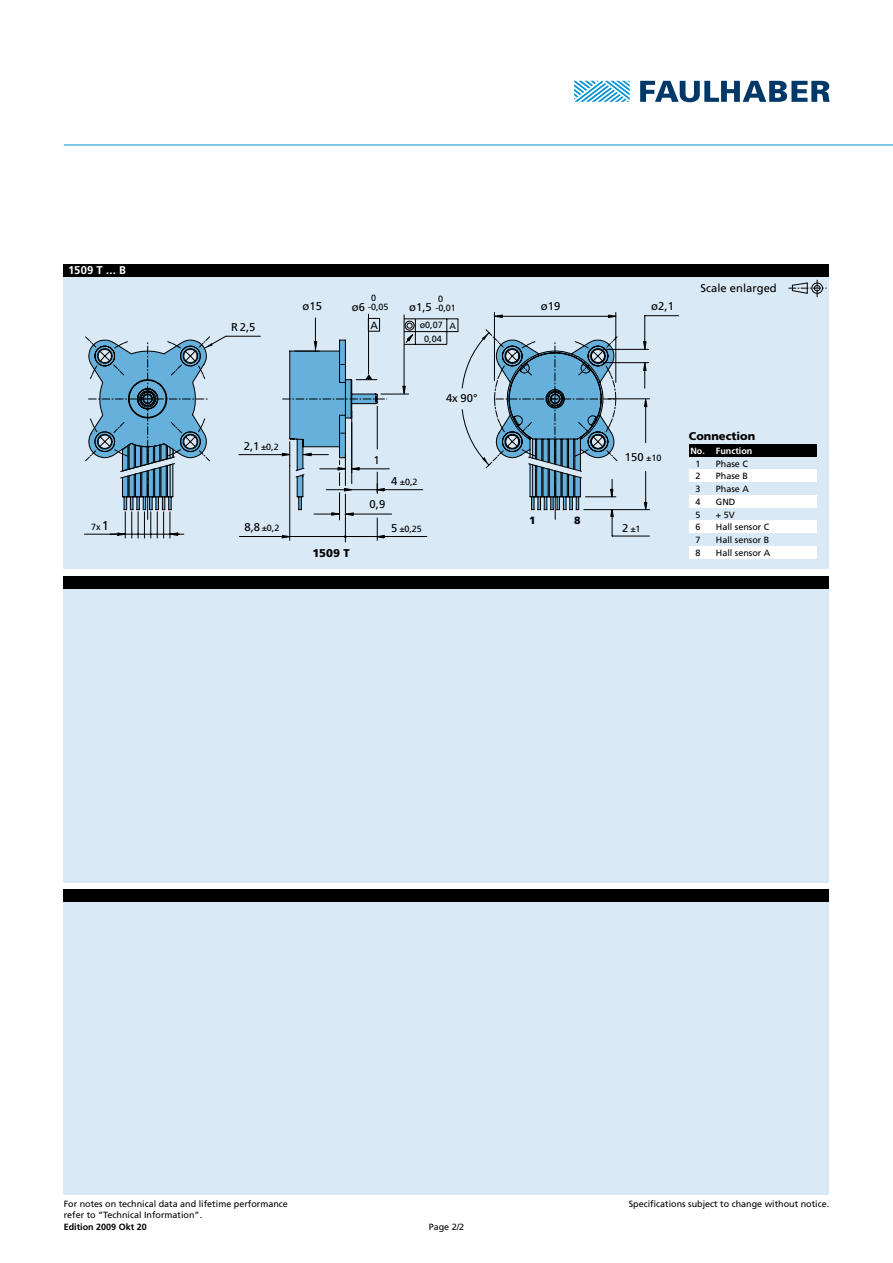
<style>
.page{position:relative;width:893px;height:1263px;background:#fff}
.page>*{position:absolute;margin:0;border:0;box-sizing:border-box;transform-origin:0 0}
.t1{font:12.75px "Frutiger LT";color:#000}
.t2{font:11.25px "Frutiger LT";color:#000}
.t3{font:900 11.25px "Frutiger LT";color:#000}
.t4{font:700 11.25px "Frutiger LT";color:#fff}
.t5{font:900 10.5px "Frutiger LT";color:#000}
.t6{font:10.5px "Frutiger";color:#000}
.t7{font:9px/8.2px "Frutiger LT";color:#000}
.t8{font:700 9px "Frutiger LT";color:#000}
.t9{font:700 9px "Frutiger LT";color:#fff}
.s1{font-size:11.25px}
.s2{font-size:9px}
</style>
<div class="page">
<svg style="left:574px;top:81px;width:56px;height:21px"></svg>
<svg style="left:640px;top:81px;width:190px;height:21px"></svg>
<hr style="left:64px;top:145px;width:829px;height:1px;background:#0092d0">
<div style="left:64px;top:275px;width:765px;height:294px;background:#dae9f6"></div>
<div style="left:64px;top:901px;width:765px;height:294px;background:#dae9f6"></div>
<div style="left:64px;top:589px;width:765px;height:293px;background:#dae9f6"></div>
<div style="left:64px;top:264px;width:765px;height:12px;background:#000"></div>
<div style="left:64px;top:889px;width:765px;height:12px;background:#000"></div>
<div style="left:64px;top:576px;width:765px;height:13px;background:#000"></div>
<svg style="left:788px;top:280px;width:39px;height:17px"></svg>
<div style="left:689px;top:546px;width:127px;height:13px;background:#fff"></div>
<div style="left:689px;top:520px;width:127px;height:13px;background:#fff"></div>
<div style="left:689px;top:495px;width:127px;height:13px;background:#fff"></div>
<div style="left:689px;top:469px;width:127px;height:13px;background:#fff"></div>
<div style="left:689px;top:444px;width:127px;height:13px;background:#000"></div>
<hr style="left:603px;top:362px;width:46px;height:1px;background:#000">
<hr style="left:603px;top:349px;width:46px;height:1px;background:#000">
<hr style="left:645px;top:315px;width:34px;height:1px;background:#000">
<hr style="left:345px;top:494px;width:1px;height:48px;background:#000">
<hr style="left:239px;top:536px;width:132px;height:1px;background:#000">
<hr style="left:226px;top:336px;width:34px;height:1px;background:#000">
<hr style="left:584px;top:509px;width:65px;height:1px;background:#000">
<hr style="left:608px;top:399px;width:41px;height:1px;background:#000">
<hr style="left:239px;top:454px;width:51px;height:1px;background:#000">
<hr style="left:84px;top:534px;width:41px;height:1px;background:#000">
<hr style="left:612px;top:536px;width:37px;height:1px;background:#000">
<svg style="left:618px;top:315px;width:29px;height:196px"></svg>
<svg style="left:85px;top:335px;width:142px;height:203px"></svg>
<svg style="left:643px;top:361px;width:3px;height:27px"></svg>
<svg style="left:644px;top:397px;width:3px;height:10px"></svg>
<svg style="left:282px;top:312px;width:336px;height:228px"></svg>
<p class="t4" style="left:68px;top:263px;width:59px">1509 T ... B</p>
<p class="t2" style="left:231px;top:320px;width:26px">R 2,5</p>
<p class="t7" style="left:371px;top:294px;width:7px">0</p>
<p class="t2" style="left:409px;top:300px;width:24px">ø1,5</p>
<p class="t7" style="left:435px;top:295px;width:22px">0 -0,01</p>
<p class="t7" style="left:424px;top:319px;width:33px;line-height:13.4px;text-indent:-4px">ø0,07 A<br>0,04</p>
<p class="t2" style="left:303px;top:300px;width:21px">ø15</p>
<p class="t2" style="left:541px;top:299px;width:21px">ø19</p>
<p class="t2" style="left:651px;top:300px;width:24px">ø2,1</p>
<p class="t7" style="left:352px;top:303px;width:38px"><span class="s1">ø6</span> -0,05</p>
<p class="t6" style="left:370px;top:319px;width:9px">A</p>
<p class="t2" style="left:701px;top:282px;width:78px">Scale enlarged</p>
<p class="t7" style="left:244px;top:442px;width:36px"><span class="s1">2,1</span> ±0,2</p>
<p class="t2" style="left:374px;top:453px;width:8px">1</p>
<p class="t7" style="left:391px;top:478px;width:28px"><span class="s1">4</span> ±0,2</p>
<p class="t2" style="left:370px;top:497px;width:17px">0,9</p>
<p class="t2" style="left:446px;top:392px;width:33px">4x 90°</p>
<p class="t2" style="left:625px;top:451px;width:38px">150 <span class="s2">±10</span></p>
<p class="t5" style="left:529px;top:514px;width:8px">1</p>
<p class="t5" style="left:574px;top:514px;width:8px">8</p>
<h1 class="t1" style="left:102px;top:518px;width:9px">1</h1>
<p class="t7" style="left:622px;top:525px;width:20px"><span class="s1">2</span> ±1</p>
<p class="t7" style="left:244px;top:523px;width:36px"><span class="s1">8,8</span> ±0,2</p>
<p class="t7" style="left:391px;top:524px;width:32px"><span class="s1">5</span> ±0,25</p>
<p class="t7" style="left:91px;top:523px;width:11px">7x</p>
<p class="t3" style="left:312px;top:546px;width:39px">1509 T</p>
<p class="t3" style="left:689px;top:429px;width:68px">Connection</p>
<p class="t9" style="left:690px;top:445px;width:64px">No. Function</p>
<p class="t7" style="left:695px;top:459px;width:7px">1</p>
<p class="t7" style="left:716px;top:459px;width:34px">Phase C</p>
<p class="t7" style="left:695px;top:472px;width:7px">2</p>
<p class="t7" style="left:716px;top:472px;width:34px">Phase B</p>
<p class="t7" style="left:695px;top:485px;width:7px">3</p>
<p class="t7" style="left:716px;top:485px;width:35px">Phase A</p>
<p class="t7" style="left:695px;top:498px;width:7px">4</p>
<p class="t7" style="left:716px;top:498px;width:21px">GND</p>
<p class="t7" style="left:695px;top:510px;width:7px">5</p>
<p class="t7" style="left:716px;top:510px;width:20px">+ 5V</p>
<p class="t7" style="left:695px;top:523px;width:7px">6</p>
<p class="t7" style="left:716px;top:523px;width:55px">Hall sensor C</p>
<p class="t7" style="left:695px;top:536px;width:7px">7</p>
<p class="t7" style="left:716px;top:536px;width:55px">Hall sensor B</p>
<p class="t7" style="left:695px;top:549px;width:7px">8</p>
<p class="t7" style="left:716px;top:549px;width:56px">Hall sensor A</p>
<p class="t7" style="left:64px;top:1200px;width:226px">For notes on technical data and lifetime performance</p>
<p class="t7" style="left:629px;top:1200px;width:202px">Specifications subject to change without notice.</p>
<p class="t7" style="left:64px;top:1210px;width:140px">refer to “Technical Information”.</p>
<p class="t8" style="left:64px;top:1221px;width:85px">Edition 2009 Okt 20</p>
<p class="t7" style="left:429px;top:1222px;width:37px">Page 2/2</p>
</div>
